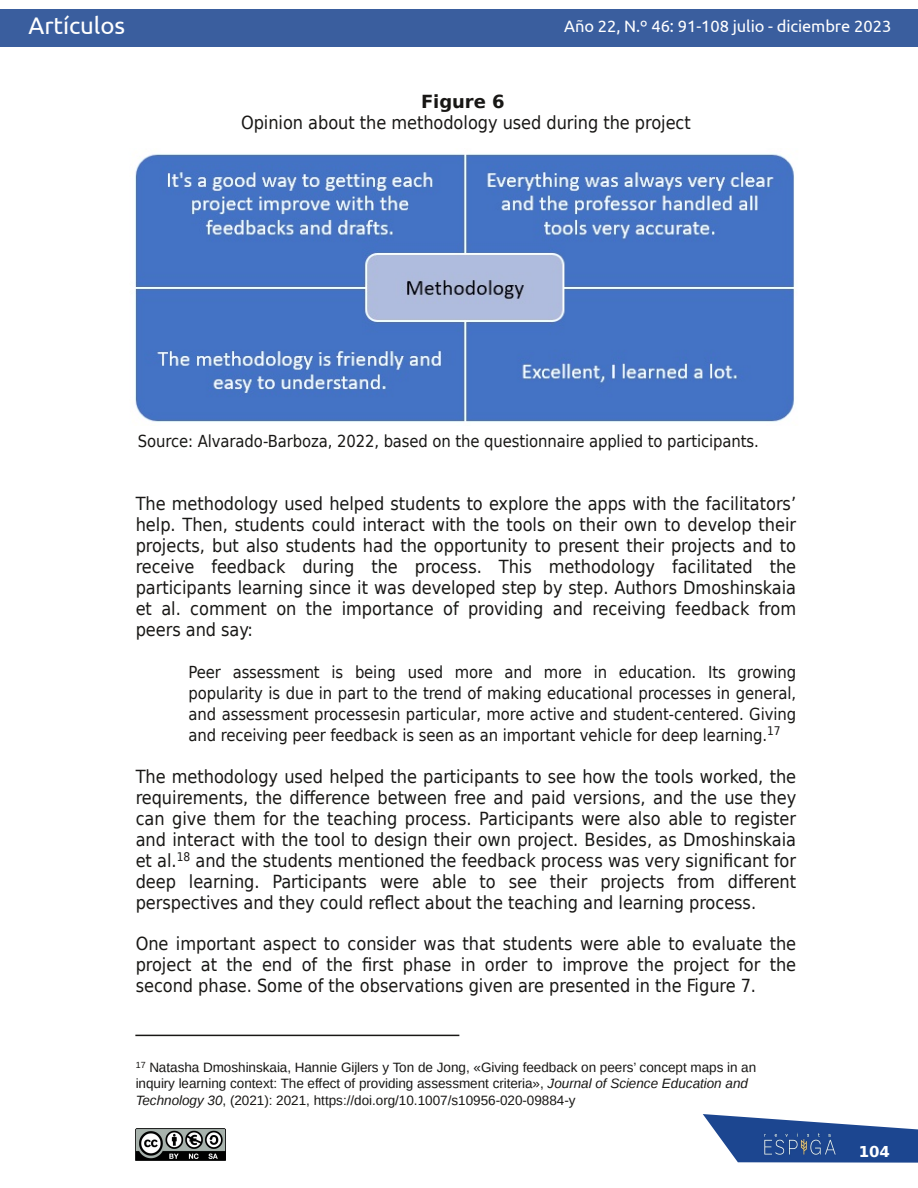
<style>
.page{position:relative;width:918px;height:1188px;background:#fff}
.page>*{position:absolute;margin:0;border:0;box-sizing:border-box;transform-origin:0 0}
.t1{font:24px "Ubuntu";letter-spacing:-.005em;color:#fff}
.t2{font:18px/21px "DejaVu Sans Condensed";letter-spacing:-.005em;color:#181715;text-align:justify}
.t3{font:700 18px "DejaVu Sans";letter-spacing:-.005em;color:#181715}
.t4{font:16.5px/21px "DejaVu Sans Condensed";letter-spacing:-.005em;color:#181715;text-align:justify}
.t5{font:16.5px "Ubuntu";color:#fff}
.t6{font:700 15px "DejaVu Sans";color:#fff}
.t7{font:13.5px/16.5px "Liberation Sans";color:#181715}
.s1{font-style:italic}
</style>
<div class="page">
<svg style="left:703px;top:1114px;width:215px;height:49px"></svg>
<img style="left:741px;top:1129px;width:118px;height:31px">
<div style="left:0;top:9px;width:918px;height:38px;background:#3a5e9e"></div>
<img style="left:135px;top:1129px;width:90px;height:31px">
<img style="left:135px;top:154px;width:660px;height:268px">
<hr style="left:135px;top:1035px;width:324px;height:1px;background:#181715">
<h1 class="t1" style="left:28px;top:12px;width:98px">Artículos</h1>
<p class="t5" style="left:564px;top:17px;width:329px">Año 22, N.º 46: 91-108 julio - diciembre 2023</p>
<p class="t3" style="left:421px;top:91px;width:85px">Figure 6</p>
<p class="t2" style="left:241px;top:112px;width:451px">Opinion about the methodology used during the project</p>
<p class="t4" style="left:138px;top:431px;width:622px">Source: Alvarado-Barboza, 2022, based on the questionnaire applied to participants.</p>
<p class="t2" style="left:136px;top:494px;width:662px">The methodology used helped students to explore the apps with the facilitators’ help. Then, students could interact with the tools on their own to develop their projects, but also students had the opportunity to present their projects and to receive feedback during the process. This methodology facilitated the participants learning since it was developed step by step. Authors Dmoshinskaia et al. comment on the importance of providing and receiving feedback from peers and say:</p>
<p class="t4" style="left:189px;top:662px;width:609px">Peer assessment is being used more and more in education. Its growing popularity is due in part to the trend of making educational processes in general, and assessment processesin particular, more active and student-centered. Giving and receiving peer feedback is seen as an important vehicle for deep learning.<sup>17</sup></p>
<p class="t2" style="left:136px;top:766px;width:662px">The methodology used helped the participants to see how the tools worked, the requirements, the difference between free and paid versions, and the use they can give them for the teaching process. Participants were also able to register and interact with the tool to design their own project. Besides, as Dmoshinskaia et al.<sup>18</sup> and the students mentioned the feedback process was very significant for deep learning. Participants were able to see their projects from different perspectives and they could reflect about the teaching and learning process.</p>
<p class="t2" style="left:136px;top:934px;width:662px">One important aspect to consider was that students were able to evaluate the project at the end of the first phase in order to improve the project for the second phase. Some of the observations given are presented in the Figure 7.</p>
<p class="t7" style="left:136px;top:1059px;width:622px"><sup>17</sup> Natasha Dmoshinskaia, Hannie Gijlers y Ton de Jong, «Giving feedback on peers’ concept maps in an inquiry learning context: The effect of providing assessment criteria», <span class="s1">Journal of Science Education and<br>Technology 30</span>, (2021): 2021, https://doi.org/10.1007/s10956-020-09884-y</p>
<p class="t6" style="left:859px;top:1143px;width:33px">104</p>
</div>
